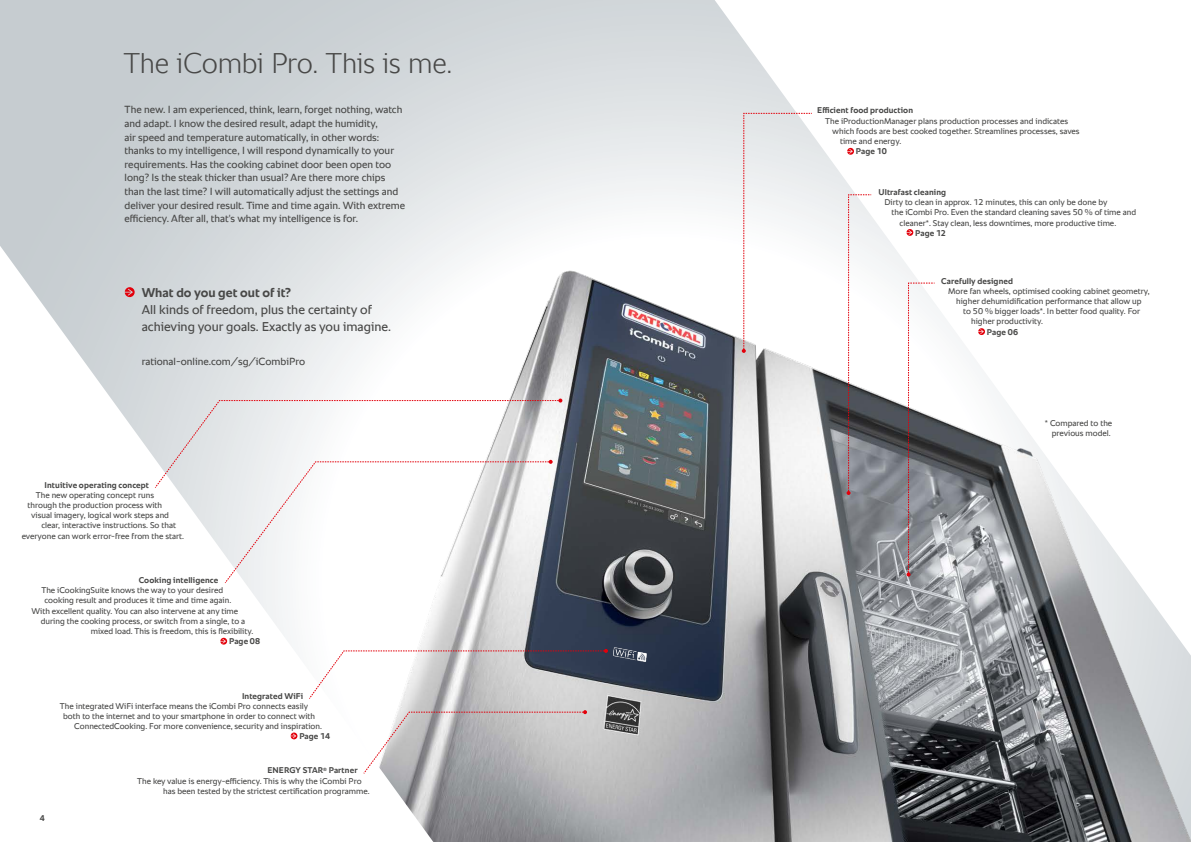
<style>
.page{position:relative;width:1191px;height:842px;background:#fff}
.page>*{position:absolute;margin:0;border:0;box-sizing:border-box;transform-origin:0 0}
.t1{font:300 29px "RATIONAL Sans TT";letter-spacing:-.01em;color:#484847}
.t2{font:13px/17px "RATIONAL Sans TT";color:#484847}
.t3{font:700 13px "RATIONAL Sans TT";color:#484847}
.t4{font:10.5px/13.6px "RATIONAL Sans TT";color:#484847}
.t5{font:8.5px/10.2px "RATIONAL Sans TT";color:#484847;text-align:right}
.t6{font:700 8.5px "RATIONAL Sans TT";letter-spacing:.015em;color:#484847}
</style>
<div class="page">
<svg style="left:0;top:0;width:734px;height:323px"></svg>
<img style="left:56px;top:27px;width:1135px;height:815px">
<svg style="left:154px;top:399px;width:408px;height:183px"></svg>
<svg style="left:846px;top:194px;width:25px;height:301px"></svg>
<svg style="left:906px;top:283px;width:29px;height:293px"></svg>
<svg style="left:742px;top:113px;width:70px;height:240px"></svg>
<svg style="left:847px;top:148px;width:7px;height:7px"></svg>
<svg style="left:220px;top:638px;width:7px;height:7px"></svg>
<svg style="left:125px;top:287px;width:10px;height:10px"></svg>
<svg style="left:978px;top:328px;width:7px;height:7px"></svg>
<svg style="left:906px;top:229px;width:7px;height:7px"></svg>
<svg style="left:363px;top:710px;width:224px;height:64px"></svg>
<svg style="left:309px;top:649px;width:299px;height:50px"></svg>
<svg style="left:291px;top:732px;width:6px;height:7px"></svg>
<img style="left:595px;top:630px;width:71px;height:41px">
<h1 class="t1" style="left:123px;top:42px;width:331px">The iCombi Pro. This is me.</h1>
<p class="t4" style="left:125px;top:103px;width:282px">The new. I am experienced, think, learn, forget nothing, watch and adapt. I know the desired result, adapt the humidity,<br>air speed and temperature automatically, in other words: thanks to my intelligence, I will respond dynamically to your requirements. Has the cooking cabinet door been open too long? Is the steak thicker than usual? Are there more chips than the last time? I will automatically adjust the settings and deliver your desired result. Time and time again. With extreme efficiency. After all, that's what my intelligence is for.</p>
<p class="t6" style="left:817px;top:104px;width:97px">Efficient food production</p>
<p class="t5" style="left:825px;top:116px;width:244px">The iProductionManager plans production processes and indicates</p>
<p class="t5" style="left:832px;top:126px;width:249px">which foods are best cooked together. Streamlines processes, saves</p>
<p class="t5" style="left:840px;top:136px;width:63px">time and energy.</p>
<p class="t6" style="left:856px;top:145px;width:32px">Page 10</p>
<p class="t6" style="left:878px;top:186px;width:69px">Ultrafast cleaning</p>
<p class="t5" style="left:884px;top:197px;width:224px">Dirty to clean in approx. 12 minutes, this can only be done by</p>
<p class="t5" style="left:891px;top:208px;width:246px">the iCombi Pro. Even the standard cleaning saves 50 % of time and</p>
<p class="t5" style="left:899px;top:218px;width:218px">cleaner*. Stay clean, less downtimes, more productive time.</p>
<p class="t6" style="left:915px;top:227px;width:32px">Page 12</p>
<h2 class="t3" style="left:142px;top:283px;width:151px">What do you get out of it?</h2>
<h2 class="t2" style="left:142px;top:301px;width:251px">All kinds of freedom, plus the certainty of achieving your goals. Exactly as you imagine.</h2>
<p class="t4" style="left:142px;top:355px;width:165px">rational-online.com/sg/iCombiPro</p>
<p class="t6" style="left:45px;top:479px;width:106px">Intuitive operating concept</p>
<p class="t5" style="left:36px;top:490px;width:120px">The new operating concept runs</p>
<p class="t5" style="left:28px;top:500px;width:136px">through the production process with</p>
<p class="t5" style="left:31px;top:510px;width:139px">visual imagery, logical work steps and</p>
<p class="t5" style="left:41px;top:520px;width:136px">clear, interactive instructions. So that</p>
<p class="t5" style="left:22px;top:531px;width:164px">everyone can work error-free from the start.</p>
<p class="t6" style="left:139px;top:574px;width:81px">Cooking intelligence</p>
<p class="t5" style="left:41px;top:585px;width:183px">The iCookingSuite knows the way to your desired</p>
<p class="t5" style="left:44px;top:595px;width:188px">cooking result and produces it time and time again.</p>
<p class="t5" style="left:31px;top:605px;width:208px">With excellent quality. You can also intervene at any time</p>
<p class="t5" style="left:41px;top:616px;width:206px">during the cooking process, or switch from a single, to a</p>
<p class="t5" style="left:91px;top:626px;width:164px">mixed load. This is freedom, this is flexibility.</p>
<p class="t6" style="left:229px;top:635px;width:33px">Page 08</p>
<p class="t6" style="left:242px;top:689px;width:62px">Integrated WiFi</p>
<p class="t5" style="left:60px;top:701px;width:250px">The integrated WiFi interface means the iCombi Pro connects easily</p>
<p class="t5" style="left:63px;top:711px;width:253px">both to the internet and to your smartphone in order to connect with</p>
<p class="t5" style="left:74px;top:721px;width:249px">ConnectedCooking. For more convenience, security and inspiration.</p>
<p class="t6" style="left:299px;top:730px;width:32px">Page 14</p>
<p class="t6" style="left:40px;top:812px;width:7px">4</p>
<p class="t6" style="left:267px;top:764px;width:92px">ENERGY STAR<sup>®</sup> Partner</p>
<p class="t5" style="left:137px;top:776px;width:226px">The key value is energy-efficiency. This is why the iCombi Pro</p>
<p class="t5" style="left:163px;top:786px;width:208px">has been tested by the strictest certification programme.</p>
<p class="t6" style="left:941px;top:274px;width:73px">Carefully designed</p>
<p class="t5" style="left:948px;top:286px;width:203px">More fan wheels, optimised cooking cabinet geometry,</p>
<p class="t5" style="left:956px;top:296px;width:187px">higher dehumidification performance that allow up</p>
<p class="t5" style="left:963px;top:306px;width:178px">to 50 % bigger loads*. In better food quality. For</p>
<p class="t5" style="left:971px;top:316px;width:73px">higher productivity.</p>
<p class="t6" style="left:987px;top:325px;width:33px">Page 06</p>
<p class="t5" style="left:1044px;top:418px;width:69px">* Compared to the previous model.</p>
</div>
